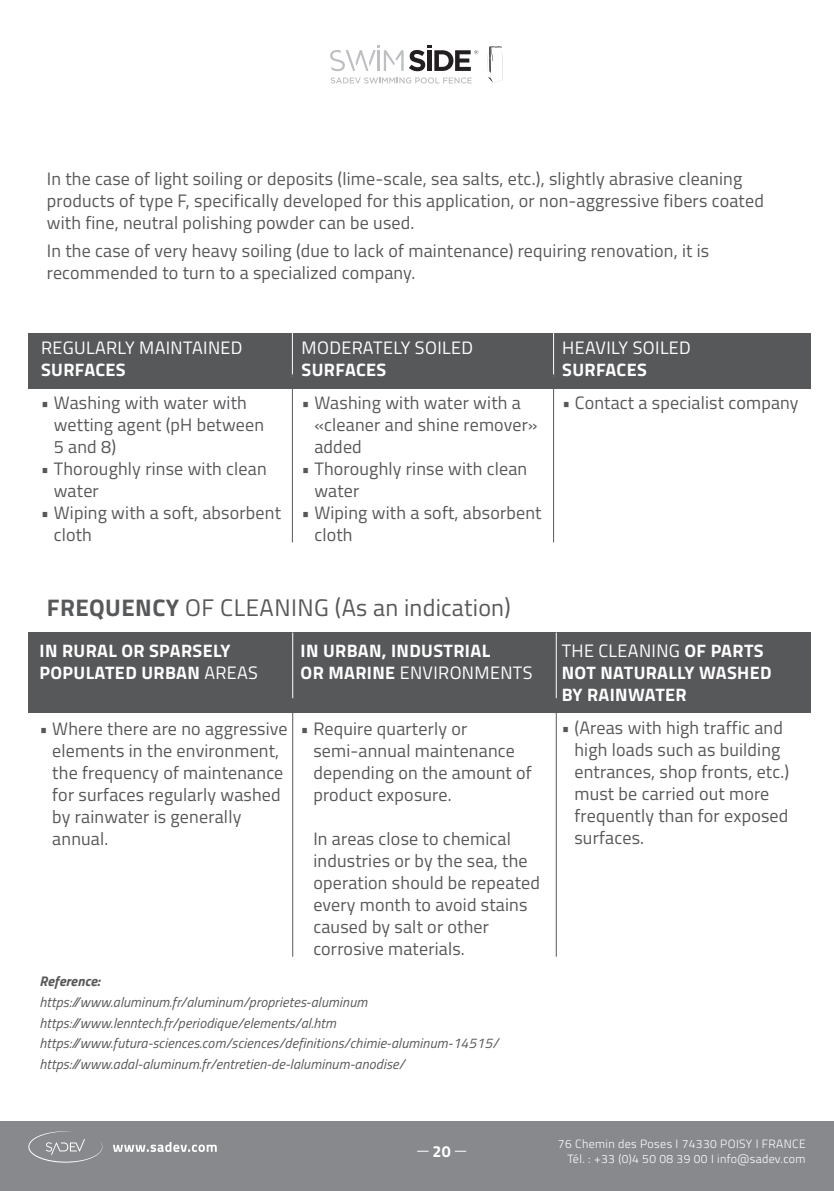
<style>
.page{position:relative;width:834px;height:1191px;background:#fff}
.page>*{position:absolute;margin:0;border:0;box-sizing:border-box;transform-origin:0 0}
.t1{font:24px "Titillium Web";letter-spacing:.01em;color:#57585a}
.t2{font:18px/22px "Titillium Web";letter-spacing:.01em;color:#57585a}
.t3{font:700 18px/22px "Titillium Web";letter-spacing:.02em;color:#fff}
.t4{font:18px "Titillium Web";letter-spacing:.02em;color:#fff}
.t5{font:700 16px "Titillium Web";color:#fff}
.t6{font:italic 14px/20.8px "Titillium Web";letter-spacing:.01em;color:#57585a}
.t7{font:italic 700 14px "Titillium Web";letter-spacing:.01em;color:#57585a}
.t8{font:300 12px/14.4px "Titillium Web";letter-spacing:.03em;color:#fff;text-align:right}
.s1{font-weight:700}
.s2{font-weight:400}
</style>
<div class="page">
<div style="left:0;top:1121px;width:833px;height:70px;background:#87898c"></div>
<svg style="left:28px;top:1131px;width:74px;height:31px"></svg>
<svg style="left:113px;top:1142px;width:104px;height:10px"></svg>
<svg style="left:487px;top:46px;width:16px;height:37px"></svg>
<svg style="left:330px;top:77px;width:141px;height:7px"></svg>
<svg style="left:330px;top:45px;width:73px;height:26px"></svg>
<svg style="left:409px;top:45px;width:69px;height:26px"></svg>
<div style="left:28px;top:333px;width:783px;height:55px;background:#57585a"></div>
<hr style="left:292px;top:329px;width:1px;height:48px;background:#fff">
<hr style="left:553px;top:329px;width:1px;height:48px;background:#fff">
<hr style="left:292px;top:374px;width:1px;height:168px;background:#57585a">
<hr style="left:553px;top:374px;width:1px;height:168px;background:#57585a">
<div style="left:28px;top:632px;width:783px;height:80px;background:#57585a"></div>
<hr style="left:292px;top:632px;width:1px;height:66px;background:#fff">
<hr style="left:556px;top:632px;width:1px;height:66px;background:#fff">
<hr style="left:292px;top:698px;width:1px;height:258px;background:#57585a">
<hr style="left:556px;top:698px;width:1px;height:258px;background:#57585a">
<p class="t2" style="left:47px;top:169px;width:718px">In the case of light soiling or deposits (lime-scale, sea salts, etc.), slightly abrasive cleaning products of type F, specifically developed for this application, or non-aggressive fibers coated with fine, neutral polishing powder can be used.</p>
<p class="t2" style="left:47px;top:241px;width:664px">In the case of very heavy soiling (due to lack of maintenance) requiring renovation, it is recommended to turn to a specialized company.</p>
<p class="t4" style="left:41px;top:340px;width:203px">REGULARLY MAINTAINED</p>
<p class="t3" style="left:41px;top:360px;width:86px">SURFACES</p>
<p class="t2" style="left:54px;top:393px;width:212px;text-indent:-13px">• Washing with water with wetting agent (pH between<br>5 and 8)</p>
<p class="t2" style="left:54px;top:459px;width:214px;text-indent:-13px">• Thoroughly rinse with clean water</p>
<p class="t2" style="left:54px;top:503px;width:229px;text-indent:-13px">• Wiping with a soft, absorbent cloth</p>
<p class="t4" style="left:301px;top:340px;width:173px">MODERATELY SOILED</p>
<p class="t3" style="left:301px;top:360px;width:86px">SURFACES</p>
<p class="t2" style="left:314px;top:393px;width:224px;text-indent:-13px">• Washing with water with a «cleaner and shine remover» added</p>
<p class="t2" style="left:314px;top:459px;width:214px;text-indent:-13px">• Thoroughly rinse with clean water</p>
<p class="t2" style="left:314px;top:503px;width:229px;text-indent:-13px">• Wiping with a soft, absorbent cloth</p>
<p class="t4" style="left:562px;top:340px;width:130px">HEAVILY SOILED</p>
<p class="t3" style="left:562px;top:360px;width:86px">SURFACES</p>
<p class="t2" style="left:562px;top:393px;width:238px">• Contact a specialist company</p>
<h1 class="t1" style="left:47px;top:590px;width:465px"><span class="s1">FREQUENCY</span> OF CLEANING (As an indication)</h1>
<p class="t3" style="left:40px;top:641px;width:220px">IN RURAL OR SPARSELY<br>POPULATED URBAN <span class="s2">AREAS</span></p>
<p class="t3" style="left:300px;top:641px;width:233px">IN URBAN, INDUSTRIAL<br>OR MARINE <span class="s2">ENVIRONMENTS</span></p>
<p class="t2" style="left:52px;top:719px;width:237px;text-indent:-13px">• Where there are no aggressive elements in the environment, the frequency of maintenance for surfaces regularly washed by rainwater is generally annual.</p>
<p class="t2" style="left:313px;top:719px;width:220px;text-indent:-13px">• Require quarterly or semi-annual maintenance depending on the amount of product exposure.</p>
<p class="t2" style="left:313px;top:829px;width:228px">In areas close to chemical industries or by the sea, the operation should be repeated every month to avoid stains caused by salt or other corrosive materials.</p>
<p class="t7" style="left:39px;top:975px;width:62px">Reference:</p>
<p class="t6" style="left:39px;top:992px;width:460px">https://www.aluminum.fr/aluminum/proprietes-aluminum https://www.lenntech.fr/periodique/elements/al.htm https://www.futura-sciences.com/sciences/definitions/chimie-aluminum-14515/ https://www.adal-aluminum.fr/entretien-de-laluminum-anodise/</p>
<p class="t3" style="left:561px;top:641px;width:211px"><span class="s2">THE CLEANING</span> OF PARTS<br>NOT NATURALLY WASHED<br>BY RAINWATER</p>
<p class="t2" style="left:574px;top:718px;width:216px;text-indent:-13px">• (Areas with high traffic and high loads such as building entrances, shop fronts, etc.) must be carried out more frequently than for exposed surfaces.</p>
<p class="t5" style="left:432px;top:1144px;width:20px">20</p>
<p class="t8" style="left:558px;top:1137px;width:249px">76 Chemin des Poses I 74330 POISY I FRANCE<br>Tél. : +33 (0)4 50 08 39 00 I info@sadev.com</p>
</div>
